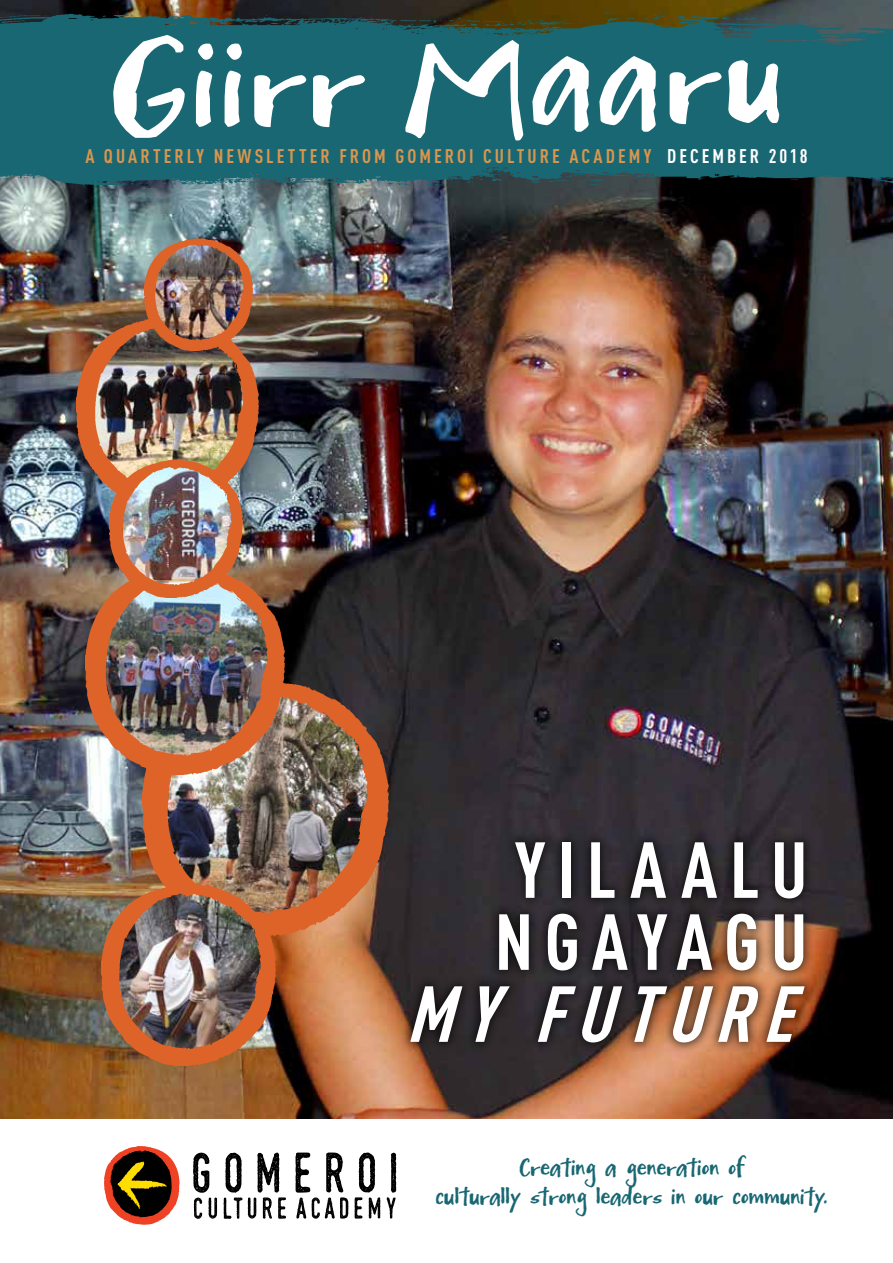
<style>
.page{position:relative;width:893px;height:1263px;background:#fff}
.page>*{position:absolute;margin:0;border:0;box-sizing:border-box;transform-origin:0 0}
.t1{font:132px "Mightyto Save";letter-spacing:.015em;color:#fff;scale:1.2 1}
.t2{font:700 condensed 78px/72px "DIN Pro";letter-spacing:.145em;color:#fff}
.t3{font:italic 700 condensed 78px "DIN Pro";color:#fff}
.t4{font:24px/28.5px "Mightyto Save";letter-spacing:-.03em;color:#196773;text-align:center}
.t5{font:700 condensed 19.5px "DIN Pro";letter-spacing:.155em;color:#d8964e}
.s1{font-size:142.5px}
.s2{color:#fff}
</style>
<div class="page">
<img style="left:0;top:0;width:893px;height:1118px">
<img style="left:143px;top:680px;width:245px;height:256px">
<img style="left:0;top:11px;width:893px;height:177px">
<img style="left:77px;top:317px;width:181px;height:189px">
<img style="left:85px;top:566px;width:200px;height:208px">
<img style="left:101px;top:884px;width:174px;height:181px">
<img style="left:145px;top:238px;width:108px;height:113px">
<img style="left:110px;top:459px;width:133px;height:139px">
<div style="left:399px;top:831px;width:417px;height:222px;background:#000;opacity:.72"></div>
<svg style="left:104px;top:1146px;width:76px;height:79px"></svg>
<svg style="left:193px;top:1152px;width:24px;height:67px"></svg>
<svg style="left:224px;top:1153px;width:18px;height:66px"></svg>
<svg style="left:248px;top:1152px;width:38px;height:67px"></svg>
<svg style="left:296px;top:1152px;width:52px;height:66px"></svg>
<svg style="left:355px;top:1152px;width:25px;height:66px"></svg>
<svg style="left:387px;top:1152px;width:9px;height:66px"></svg>
<h1 class="t1" style="left:109px;top:10px;width:565px">Giirr <span class="s1">M</span>aaru</h1>
<p class="t5" style="left:85px;top:144px;width:724px">A QUARTERLY NEWSLETTER FROM GOMEROI CULTURE ACADEMY <span class="s2">DECEMBER 2018</span></p>
<h2 class="t2" style="left:494px;top:833px;width:315px">YILAALU<br>NGAYAGU</h2>
<h2 class="t3" style="left:406px;top:967px;width:413px">MY FUTURE</h2>
<p class="t4" style="left:435px;top:1157px;width:394px">Creating a generation of<br>culturally strong leaders in our community.</p>
</div>
